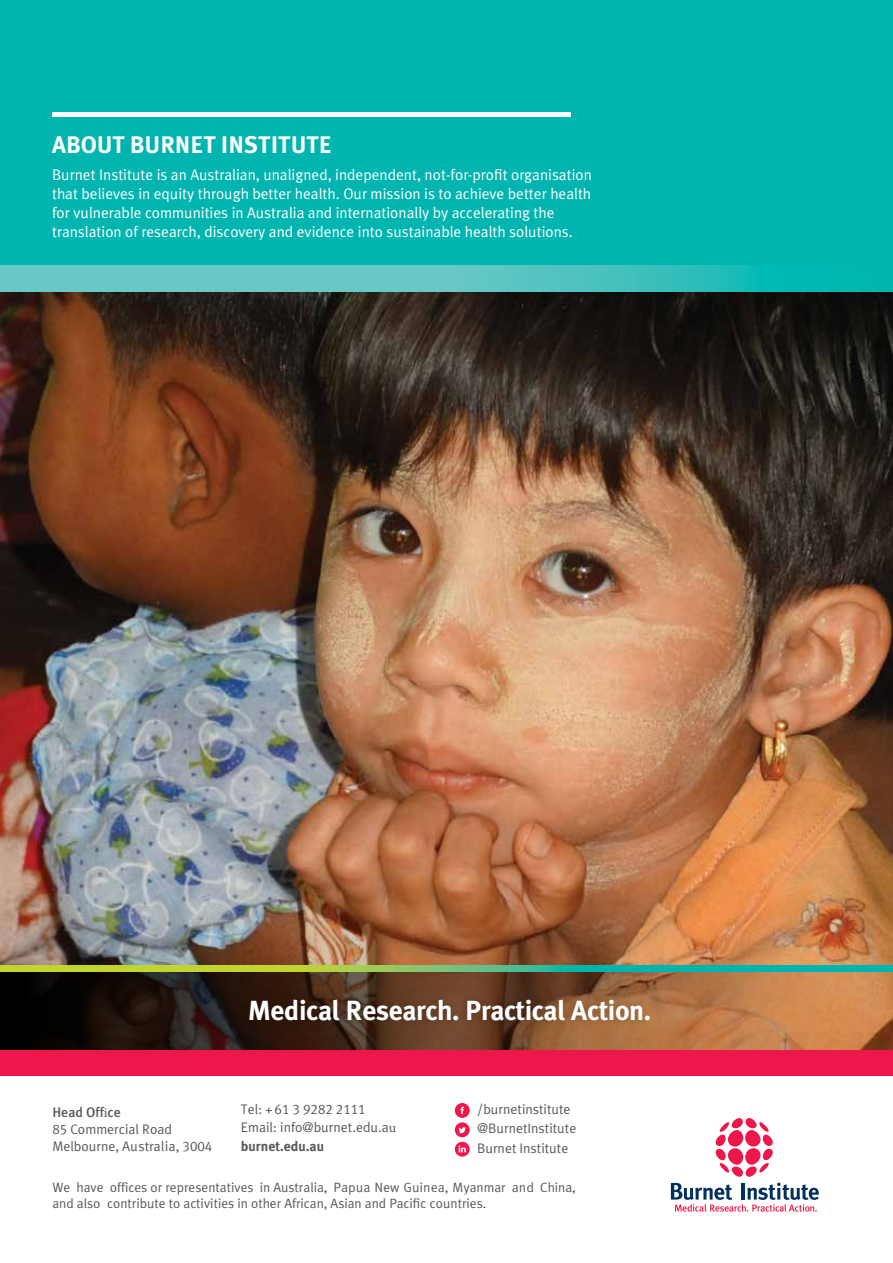
<style>
.page{position:relative;width:893px;height:1263px;background:#fff}
.page>*{position:absolute;margin:0;border:0;box-sizing:border-box;transform-origin:0 0}
.t1{font:700 27.6px "Meta Plus";letter-spacing:-.015em;color:#fff}
.t2{font:700 24px "Meta Plus";color:#fff}
.t3{font:15.3px/18.8px "Meta Plus Normal";color:#fff}
.t4{font:13.8px/19.4px "Meta Plus Normal";color:#58595b}
.t5{font:13.8px "Meta Plus Normal Caps";color:#58595b}
.t6{font:700 13.8px "Meta Plus";color:#58595b}
.t7{font:500 13.8px "Meta Plus";color:#58595b}
.t8{font:13.5px/16.2px "Meta Plus Normal";color:#58595b}
.s1{font-family:"Meta OT Norm"}
.s2{font-family:"Meta Plus Normal"}
.s3{font-family:"Minion Pro"}
.s4{font-family:"Minion Pro";font-weight:400}
.s5{font-family:"Meta Plus Normal Caps"}
</style>
<div class="page">
<div style="left:0;top:0;width:893px;height:276px;background:#00b5af"></div>
<img style="left:1px;top:291px;width:892px;height:674px">
<svg style="left:0;top:972px;width:893px;height:78px;background:#684329"></svg>
<svg style="left:0;top:965px;width:893px;height:7px;background:#65c471"></svg>
<svg style="left:0;top:266px;width:893px;height:25px;background:#4bc3c0"></svg>
<hr style="left:52px;top:113px;width:519px;height:4px;background:#fff">
<div style="left:242px;top:992px;width:429px;height:36px;background:#000;opacity:.25"></div>
<svg style="left:671px;top:1118px;width:148px;height:94px"></svg>
<div style="left:455px;top:1103px;width:15px;height:15px;background:#ed174c;border-radius:50%"></div>
<svg style="left:460px;top:1107px;width:4px;height:7px"></svg>
<div style="left:455px;top:1122px;width:15px;height:15px;background:#ed174c;border-radius:50%"></div>
<svg style="left:459px;top:1127px;width:7px;height:6px"></svg>
<svg style="left:455px;top:1142px;width:15px;height:15px"></svg>
<svg style="left:459px;top:1145px;width:7px;height:7px"></svg>
<div style="left:0;top:1050px;width:893px;height:26px;background:#ed174c"></div>
<h2 class="t2" style="left:52px;top:130px;width:108px">ABOUT BURN</h2>
<h2 class="t2" style="left:191px;top:130px;width:143px">ET INSTITUTE</h2>
<p class="t3" style="left:52px;top:166px;width:541px">Burnet Institute is an Australian, unaligned, independent, not-for-profit organisation that believes in equity through better health. Our mission is to achieve better health for vulnerable communities in Australia and internationally by accelerating the translation of research, discovery and evidence into sustainable health solutions.</p>
<h1 class="t1" style="left:248px;top:994px;width:405px">Medical research. Practical Action.</h1>
<p class="t4" style="left:477px;top:1099px;width:101px">/burnetinstitute @BurnetInstitute<br>Burnet Institute</p>
<p class="t8" style="left:52px;top:1179px;width:525px">We have <span class="s1">o</span>ffices or representatives in Australia, <span class="s1">Papua New Guinea,</span> Myanmar <span class="s1">and</span> China<span class="s1">, </span>and als<span class="s1">o</span> contribute to activities in other African, Asian and Pacifi<span class="s1">c c</span>ountries.</p>
<p class="t5" style="left:241px;top:1101px;width:126px"><span class="s2">Tel: +</span> 61 3 9282 2111</p>
<p class="t4" style="left:241px;top:1117px;width:157px">Email: info@burnet.edu.a<span class="s3">u</span></p>
<p class="t6" style="left:241px;top:1138px;width:85px">burnet.edu.au</p>
<p class="t7" style="left:52px;top:1104px;width:70px">Head Off<span class="s4">i</span>ce</p>
<p class="t4" style="left:52px;top:1121px;width:162px;line-height:16.6px"><span class="s5">85</span> Commercial Road<br>Melbourne, <span class="s1">Australia</span>, <span class="s5">3004</span></p>
</div>
